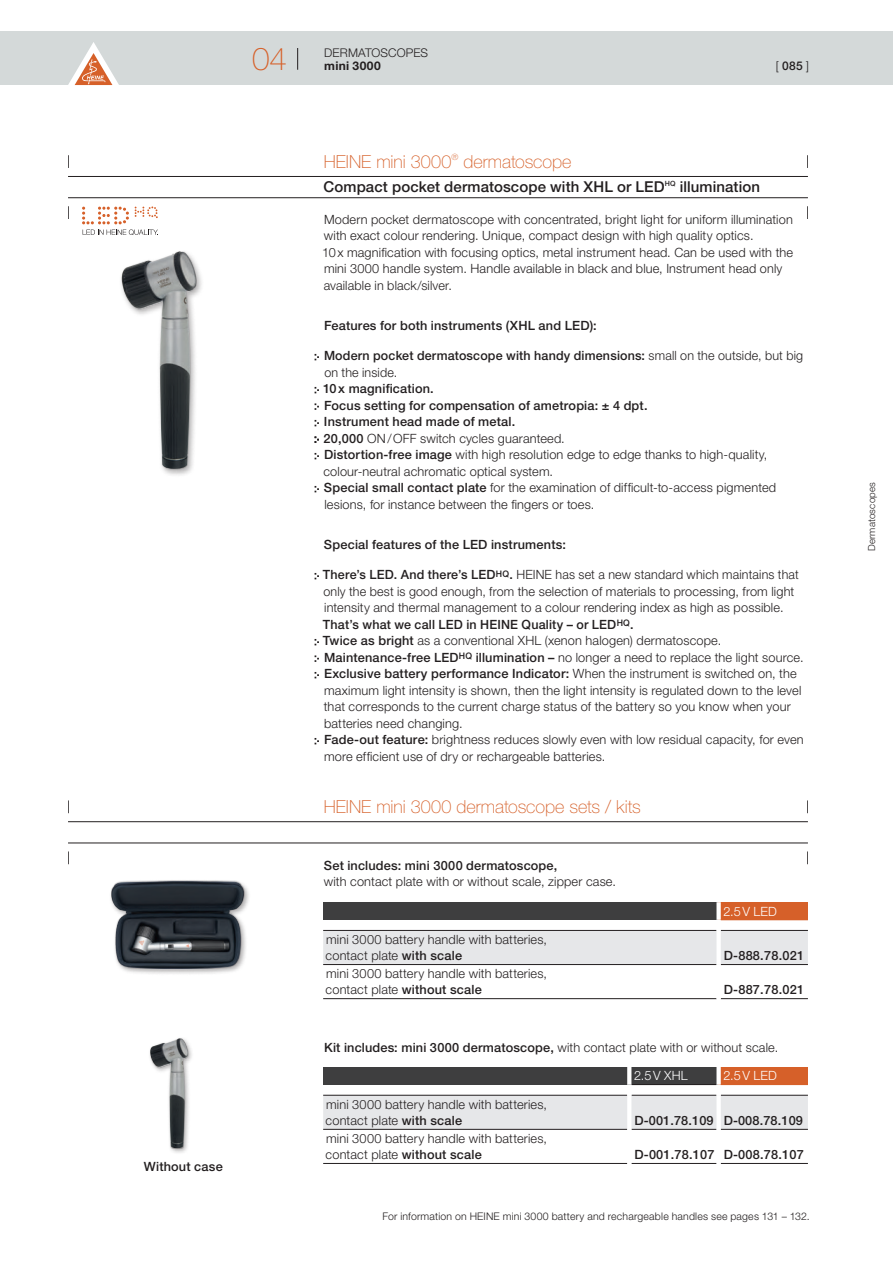
<style>
.page{position:relative;width:893px;height:1263px;background:#fff}
.page>*{position:absolute;margin:0;border:0;box-sizing:border-box;transform-origin:0 0}
.t1{font:100 31.5px "Helvetica Neue LT Std";color:#d66029}
.t2{font:100 18px "Helvetica Neue LT Std";color:#d66029}
.Produkt_subline{font:500 15px "Helvetica Neue LT Std";letter-spacing:.005em;color:#231f20}
.Bullet{font:300 12.75px/16.5px "Helvetica Neue LT Std";letter-spacing:.015em;color:#231f20}
.Einleitung{font:300 12.75px/16.5px "Helvetica Neue LT Std";letter-spacing:.015em;color:#231f20}
.Bullet-2{font:500 12.75px/16.5px "Helvetica Neue LT Std";letter-spacing:.015em;color:#231f20}
.Einleitung-2{font:500 12.75px "Helvetica Neue LT Std";letter-spacing:.015em;color:#231f20}
.Einleitung-3{font:300 12.75px "Helvetica Neue LT Std";letter-spacing:.01em;color:#fff}
.Kolumnentitel{font:300 12px "Helvetica Neue LT Std";letter-spacing:.005em;color:#231f20}
.Kolumnentitel-2{font:700 12px "Helvetica Neue LT Std";letter-spacing:.03em;color:#231f20}
.t3{font:500 12px "Helvetica Neue LT Std";color:#231f20}
.Fußnote{font:300 10.5px "Helvetica Neue LT Std";letter-spacing:.02em;color:#231f20}
.t4{font:300 9.75px "Helvetica Neue LT Std";letter-spacing:.02em;color:#231f20}
.s1{font-weight:300}
.s2{font-weight:500}
</style>
<div class="page">
<div style="left:0;top:32px;width:893px;height:53px;background:#d4d9d9"></div>
<svg style="left:297px;top:48px;width:1px;height:22px"></svg>
<svg style="left:68px;top:42px;width:51px;height:43px"></svg>
<div style="left:119px;top:249px;width:86px;height:229px;background:#231f20;opacity:.35"></div>
<img style="left:122px;top:251px;width:75px;height:218px">
<div style="left:109px;top:879px;width:142px;height:97px;background:#231f20;opacity:.35"></div>
<div style="left:111px;top:880px;width:133px;height:89px;background:#231f20;opacity:.35"></div>
<img style="left:111px;top:881px;width:67px;height:39px">
<div style="left:147px;top:1036px;width:47px;height:119px;background:#231f20;opacity:.35"></div>
<img style="left:150px;top:1038px;width:38px;height:110px">
<hr style="left:68px;top:176px;width:740px;height:1px;background:#231f20">
<hr style="left:68px;top:197px;width:740px;height:1px;background:#231f20">
<svg style="left:68px;top:155px;width:1px;height:13px"></svg>
<svg style="left:68px;top:206px;width:1px;height:13px"></svg>
<svg style="left:807px;top:155px;width:1px;height:13px"></svg>
<svg style="left:807px;top:206px;width:1px;height:13px"></svg>
<hr style="left:68px;top:821px;width:740px;height:1px;background:#231f20">
<hr style="left:68px;top:843px;width:740px;height:1px;background:#231f20">
<svg style="left:68px;top:800px;width:1px;height:13px"></svg>
<svg style="left:68px;top:851px;width:1px;height:13px"></svg>
<svg style="left:807px;top:800px;width:1px;height:13px"></svg>
<svg style="left:807px;top:851px;width:1px;height:13px"></svg>
<svg style="left:315px;top:354px;width:4px;height:6px"></svg>
<svg style="left:315px;top:387px;width:4px;height:6px"></svg>
<svg style="left:315px;top:403px;width:4px;height:7px"></svg>
<svg style="left:315px;top:420px;width:4px;height:6px"></svg>
<svg style="left:315px;top:436px;width:4px;height:7px"></svg>
<svg style="left:315px;top:453px;width:4px;height:6px"></svg>
<svg style="left:315px;top:486px;width:4px;height:6px"></svg>
<svg style="left:315px;top:573px;width:4px;height:6px"></svg>
<svg style="left:315px;top:639px;width:4px;height:6px"></svg>
<svg style="left:315px;top:655px;width:4px;height:7px"></svg>
<svg style="left:315px;top:672px;width:4px;height:6px"></svg>
<svg style="left:315px;top:738px;width:4px;height:6px"></svg>
<svg style="left:82px;top:206px;width:76px;height:29px"></svg>
<div style="left:323px;top:902px;width:396px;height:18px;background:#3e3e3f"></div>
<div style="left:719px;top:902px;width:89px;height:18px;background:#d66029"></div>
<div style="left:323px;top:931px;width:485px;height:33px;background:#e6e7e9"></div>
<hr style="left:323px;top:930px;width:393px;height:1px;background:#231f20">
<hr style="left:721px;top:930px;width:87px;height:1px;background:#231f20">
<hr style="left:323px;top:964px;width:393px;height:1px;background:#231f20">
<hr style="left:721px;top:964px;width:87px;height:1px;background:#231f20">
<hr style="left:323px;top:998px;width:393px;height:1px;background:#231f20">
<hr style="left:721px;top:998px;width:87px;height:1px;background:#231f20">
<div style="left:716px;top:902px;width:5px;height:18px;background:#fff"></div>
<div style="left:716px;top:930px;width:5px;height:34px;background:#fff"></div>
<div style="left:323px;top:1067px;width:306px;height:17px;background:#3e3e3f"></div>
<div style="left:629px;top:1067px;width:90px;height:17px;background:#3e3e3f"></div>
<div style="left:719px;top:1067px;width:89px;height:17px;background:#d66029"></div>
<div style="left:323px;top:1096px;width:485px;height:33px;background:#e6e7e9"></div>
<hr style="left:631px;top:1084px;width:85px;height:1px;background:#231f20">
<hr style="left:323px;top:1095px;width:304px;height:1px;background:#231f20">
<hr style="left:631px;top:1095px;width:85px;height:1px;background:#231f20">
<hr style="left:721px;top:1095px;width:87px;height:1px;background:#231f20">
<hr style="left:323px;top:1129px;width:304px;height:1px;background:#231f20">
<hr style="left:631px;top:1129px;width:85px;height:1px;background:#231f20">
<hr style="left:721px;top:1129px;width:87px;height:1px;background:#231f20">
<hr style="left:323px;top:1163px;width:304px;height:1px;background:#231f20">
<hr style="left:631px;top:1163px;width:85px;height:1px;background:#231f20">
<hr style="left:721px;top:1163px;width:87px;height:1px;background:#231f20">
<svg style="left:627px;top:1067px;width:4px;height:17px"></svg>
<div style="left:716px;top:1067px;width:5px;height:17px;background:#fff"></div>
<hr style="left:627px;top:1095px;width:4px;height:34px;background:#fff">
<div style="left:716px;top:1095px;width:5px;height:34px;background:#fff"></div>
<hr style="left:721px;top:1084px;width:87px;height:1px;background:#d66029">
<h1 class="t1" style="left:252px;top:41px;width:36px">04</h1>
<p class="Einleitung-2" style="left:144px;top:1158px;width:80px">Without case</p>
<p class="Kolumnentitel" style="left:324px;top:45px;width:105px">DERMATOSCOPES</p>
<p class="Kolumnentitel-2" style="left:324px;top:58px;width:58px">mini 3000</p>
<p class="t2" style="left:324px;top:151px;width:249px">HEINE mini 3000<sup>®</sup> dermatoscope</p>
<p class="t3" style="left:776px;top:58px;width:35px"><span class="s1">[</span> 085 <span class="s1">]</span></p>
<p class="Produkt_subline" style="left:324px;top:178px;width:438px">Compact pocket dermatoscope with XHL or LED<sup>HQ</sup> illumination</p>
<p class="Bullet" style="left:322px;top:211px;width:472px">Modern pocket dermatoscope with concentrated, bright light for uniform illumination with exact colour rendering. Unique, compact design with high quality optics.<br>10x magnification with focusing optics, metal instrument head. Can be used with the mini 3000 handle system. Handle available in black and blue, Instrument head only available in black/silver.</p>
<p class="Bullet-2" style="left:324px;top:317px;width:274px">Features for both instruments (XHL and LED):</p>
<p class="Bullet-2" style="left:324px;top:347px;width:481px">Modern pocket dermatoscope with handy dimensions: <span class="s1">small on the outside, but big on the inside.</span></p>
<p class="Bullet-2" style="left:323px;top:380px;width:112px">10x magnification.</p>
<p class="Bullet" style="left:323px;top:397px;width:445px"><span class="s2">Focus setting for compensation of ametropia: ± 4 dpt.<br>Instrument head made of metal.<br>20,000</span> ON/OFF switch cycles guaranteed.<br><span class="s2">Distortion-free image</span> with high resolution edge to edge thanks to high-quality, colour-neutral achromatic optical system.</p>
<p class="Bullet" style="left:324px;top:479px;width:454px"><span class="s2">Special small contact plate</span> for the examination of difficult-to-access pigmented lesions, for instance between the fingers or toes.</p>
<p class="Bullet-2" style="left:324px;top:536px;width:244px">Special features of the LED instruments:</p>
<p class="Bullet" style="left:323px;top:566px;width:477px"><span class="s2">There’s LED. And there’s LED</span><sup>HQ</sup><span class="s2">.</span> HEINE has set a new standard which maintains that only the best is good enough, from the selection of materials to processing, from light intensity and thermal management to a colour rendering index as high as possible.<br><span class="s2">That’s what we call LED in HEINE Quality – or LED</span><sup>HQ</sup><span class="s2">.</span></p>
<p class="Bullet" style="left:323px;top:632px;width:400px"><span class="s2">Twice as bright</span> as a conventional XHL (xenon halogen) dermatoscope.</p>
<p class="Bullet" style="left:324px;top:649px;width:481px"><span class="s2">Maintenance-free LED</span><sup>HQ</sup> <span class="s2">illumination –</span> no longer a need to replace the light source.</p>
<p class="Bullet" style="left:324px;top:665px;width:479px"><span class="s2">Exclusive battery performance Indicator:</span> When the instrument is switched on, the maximum light intensity is shown, then the light intensity is regulated down to the level that corresponds to the current charge status of the battery so you know when your batteries need changing.</p>
<p class="Bullet" style="left:324px;top:731px;width:481px"><span class="s2">Fade-out feature:</span> brightness reduces slowly even with low residual capacity, for even more efficient use of dry or rechargeable batteries.</p>
<p class="t2" style="left:324px;top:797px;width:318px">HEINE mini 3000 dermatoscope sets / kits</p>
<p class="Einleitung" style="left:324px;top:857px;width:294px"><span class="s2">Set includes: mini 3000 dermatoscope,<br></span>with contact plate with or without scale, zipper case.</p>
<p class="Einleitung-3" style="left:723px;top:903px;width:55px">2.5V LED</p>
<p class="Einleitung" style="left:326px;top:931px;width:222px">mini 3000 battery handle with batteries,</p>
<p class="Einleitung" style="left:326px;top:947px;width:138px">contact plate <span class="s2">with scale</span></p>
<p class="Einleitung-2" style="left:724px;top:948px;width:82px">D-888.78.021</p>
<p class="Einleitung" style="left:326px;top:965px;width:222px">mini 3000 battery handle with batteries,</p>
<p class="Einleitung" style="left:326px;top:981px;width:158px">contact plate <span class="s2">without scale</span></p>
<p class="Einleitung-2" style="left:724px;top:982px;width:82px">D-887.78.021</p>
<p class="Einleitung" style="left:324px;top:1038px;width:456px"><span class="s2">Kit includes: mini 3000 dermatoscope,</span> with contact plate with or without scale.</p>
<p class="Einleitung-3" style="left:634px;top:1068px;width:55px">2.5V XHL</p>
<p class="Einleitung-3" style="left:723px;top:1068px;width:55px">2.5V LED</p>
<p class="Einleitung" style="left:326px;top:1095px;width:222px">mini 3000 battery handle with batteries,</p>
<p class="Einleitung" style="left:326px;top:1112px;width:138px">contact plate <span class="s2">with scale</span></p>
<p class="Einleitung-2" style="left:634px;top:1113px;width:81px">D-001.78.109</p>
<p class="Einleitung-2" style="left:724px;top:1113px;width:81px">D-008.78.109</p>
<p class="Einleitung" style="left:326px;top:1130px;width:222px">mini 3000 battery handle with batteries,</p>
<p class="Einleitung" style="left:326px;top:1146px;width:158px">contact plate <span class="s2">without scale</span></p>
<p class="Einleitung-2" style="left:634px;top:1147px;width:82px">D-001.78.107</p>
<p class="Einleitung-2" style="left:724px;top:1147px;width:82px">D-008.78.107</p>
<p class="Fußnote" style="left:382px;top:1210px;width:429px">For information on HEINE mini 3000 battery and rechargeable handles see pages 131 – 132.</p>
<p class="t4" style="left:866px;top:551px;width:71px;rotate:-90deg">Dermatoscopes</p>
</div>
